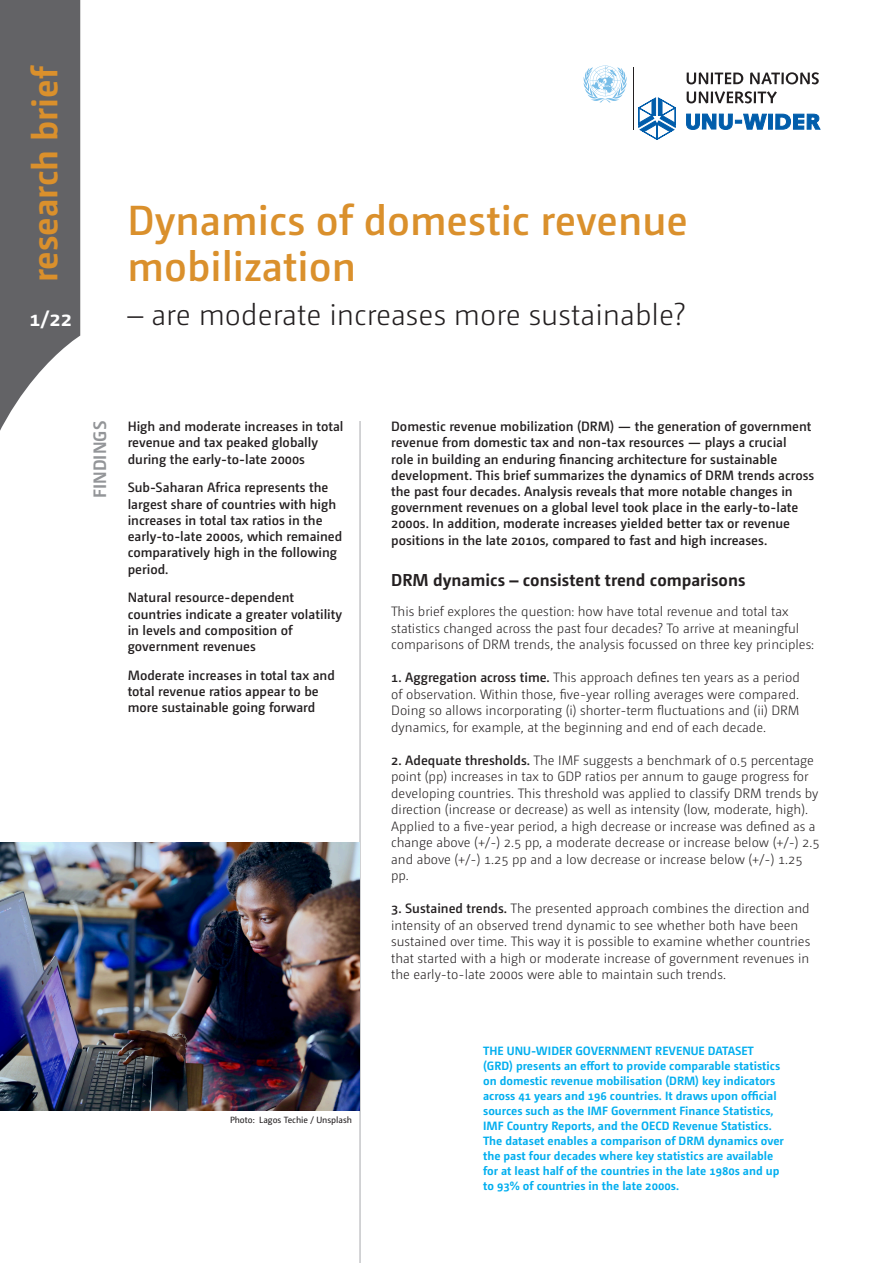
<style>
.page{position:relative;width:893px;height:1263px;background:#fff}
.page>*{position:absolute;margin:0;border:0;box-sizing:border-box;transform-origin:0 0}
.t1{font:600 42px/46.5px "Camingo Dos";color:#da902c}
.research_brief{font:700 36px "Camingo Dos";color:#da902c}
.subtitle{font:300 30px "Camingo Dos";color:#231f20}
.RB_nro{font:700 21px "Camingo Dos";color:#fff}
.FINDINGS{font:700 18px "Camingo Dos";color:#939598}
.Heading_1{font:700 17.25px "Camingo Dos";color:#231f20}
.Paragraph{font:300 13.5px/16.5px "Camingo Dos";color:#231f20}
.Lead{font:600 13.5px/16.2px "Camingo Dos";color:#231f20}
.Highlight{font:600 13.5px/16.2px "Camingo Dos";color:#231f20}
.Special_highlight{font:700 12px/15px "Camingo Dos";color:#00aeef}
.Credits{font:9px "Camingo Dos";color:#231f20}
.s1{font-weight:600}
</style>
<div class="page">
<hr style="left:360px;top:421px;width:1px;height:842px;background:#a8a9ad">
<svg style="left:0;top:0;width:81px;height:431px;fill:#636366"></svg>
<hr style="left:633px;top:67px;width:1px;height:63px;background:#231f20">
<svg style="left:584px;top:66px;width:43px;height:37px"></svg>
<svg style="left:638px;top:97px;width:38px;height:43px"></svg>
<svg style="left:686px;top:72px;width:135px;height:58px"></svg>
<img style="left:0;top:842px;width:360px;height:269px">
<p class="research_brief" style="left:23px;top:282px;width:218px;rotate:-90deg">research brief</p>
<p class="RB_nro" style="left:30px;top:306px;width:44px">1/22</p>
<p class="t1" style="left:128px;top:197px;width:562px">Dynamics of domestic revenue mobilization</p>
<p class="subtitle" style="left:128px;top:297px;width:559px">– are moderate increases more sustainable?</p>
<p class="FINDINGS" style="left:89px;top:498px;width:79px;rotate:-90deg">FINDINGS</p>
<p class="Highlight" style="left:128px;top:418px;width:217px">High and moderate increases in total revenue and tax peaked globally during the early-to-late 2000s</p>
<p class="Highlight" style="left:128px;top:480px;width:216px">Sub-Saharan Africa represents the largest share of countries with high increases in total tax ratios in the early-to-late 2000s, which remained comparatively high in the following period.</p>
<p class="Highlight" style="left:128px;top:589px;width:216px">Natural resource-dependent countries indicate a greater volatility in levels and composition of government revenues</p>
<p class="Highlight" style="left:128px;top:667px;width:209px">Moderate increases in total tax and total revenue ratios appear to be more sustainable going forward</p>
<p class="Credits" style="left:230px;top:1114px;width:124px">Photo: Lagos Techie / Unsplash</p>
<p class="Lead" style="left:391px;top:418px;width:424px">Domestic revenue mobilization (DRM) — the generation of government revenue from domestic tax and non-tax resources — plays a crucial<br>role in building an enduring financing architecture for sustainable development. This brief summarizes the dynamics of DRM trends across the past four decades. Analysis reveals that more notable changes in government revenues on a global level took place in the early-to-late 2000s. In addition, moderate increases yielded better tax or revenue positions in the late 2010s, compared to fast and high increases.</p>
<p class="Heading_1" style="left:391px;top:570px;width:356px">DRM dynamics – consistent trend comparisons</p>
<p class="Paragraph" style="left:391px;top:603px;width:424px">This brief explores the question: how have total revenue and total tax statistics changed across the past four decades? To arrive at meaningful comparisons of DRM trends, the analysis focussed on three key principles:</p>
<p class="Paragraph" style="left:391px;top:669px;width:410px;text-align:justify"><span class="s1">1. Aggregation across time.</span> This approach defines ten years as a period of observation. Within those, five-year rolling averages were compared.<br>Doing so allows incorporating (i) shorter-term fluctuations and (ii) DRM dynamics, for example, at the beginning and end of each decade.</p>
<p class="Paragraph" style="left:391px;top:752px;width:430px"><span class="s1">2. Adequate thresholds.</span> The IMF suggests a benchmark of 0.5 percentage point (pp) increases in tax to GDP ratios per annum to gauge progress for developing countries. This threshold was applied to classify DRM trends by direction (increase or decrease) as well as intensity (low, moderate, high).<br>Applied to a five-year period, a high decrease or increase was defined as a change above (+/-) 2.5 pp, a moderate decrease or increase below (+/-) 2.5 and above (+/-) 1.25 pp and a low decrease or increase below (+/-) 1.25 pp.</p>
<p class="Paragraph" style="left:391px;top:900px;width:421px"><span class="s1">3. Sustained trends.</span> The presented approach combines the direction and intensity of an observed trend dynamic to see whether both have been sustained over time. This way it is possible to examine whether countries that started with a high or moderate increase of government revenues in the early-to-late 2000s were able to maintain such trends.</p>
<p class="Special_highlight" style="left:483px;top:1043px;width:302px">THE UNU-WIDER GOVERNMENT REVENUE DATASET (GRD) presents an effort to provide comparable statistics on domestic revenue mobilisation (DRM) key indicators across 41 years and 196 countries. It draws upon official sources such as the IMF Government Finance Statistics, IMF Country Reports, and the OECD Revenue Statistics.<br>The dataset enables a comparison of DRM dynamics over the past four decades where key statistics are available for at least half of the countries in the late 1980s and up to 93% of countries in the late 2000s.</p>
</div>
